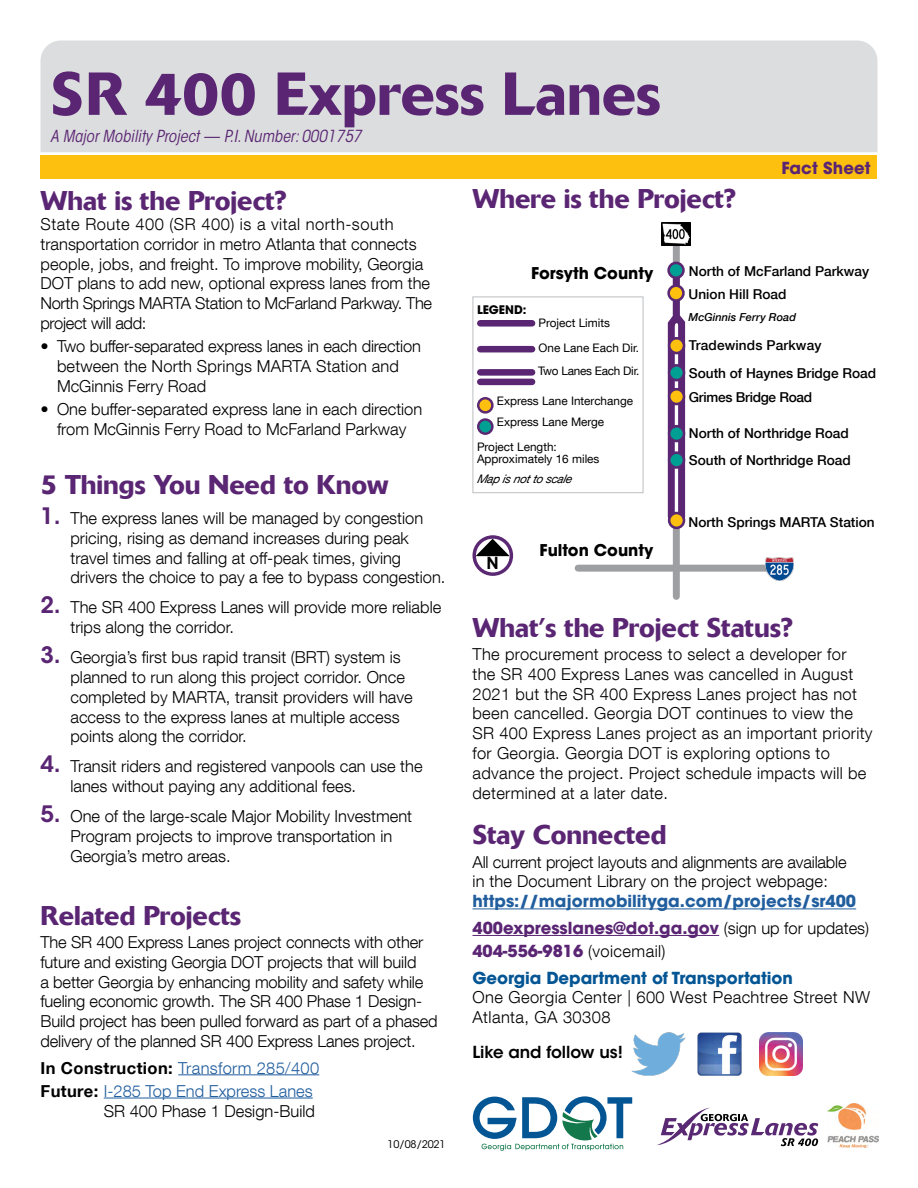
<style>
.page{position:relative;width:918px;height:1188px;background:#fff}
.page>*{position:absolute;margin:0;border:0;box-sizing:border-box;transform-origin:0 0}
.t1{font:500 60px "Delta Jaeger";color:#5a2573}
.t2{font:500 27px "Delta Jaeger";letter-spacing:-.005em;color:#5a2573}
.t3{font:700 17.25px "Interstate";color:#000}
.t4{font:300 16.5px/19.8px "Helvetica Neue LT Com";color:#000}
.t5{font:300 16.5px/19.8px "Helvetica Neue LT Com";letter-spacing:.02em;color:#000}
.t6{font:700 16.5px/26.5px "ITC Avant Garde Std";color:#215e9e}
.t7{font:300 16.5px/23.1px "Helvetica Neue LT Com";color:#215e9e}
.t8{font:700 16.5px/26.5px "ITC Avant Garde Std";letter-spacing:-.005em;color:#045594}
.t9{font:300 16.5px/19.8px "Helvetica Neue LT Com";letter-spacing:.025em;color:#000}
.t10{font:italic condensed 16.5px "ITC Avant Garde Std";color:#5a2573}
.t11{font:600 16.5px "ITC Avant Garde Std";letter-spacing:-.005em;color:#000}
.t12{font:700 16.5px "ITC Avant Garde Std";letter-spacing:.005em;color:#5a2573}
.t13{font:700 16.2px "ITC Avant Garde Std";color:#000}
.t14{font:500 13.65px/23px "Helvetica Neue LT Com";color:#000}
.t15{font:500 13.65px "Helvetica Neue LT Com";letter-spacing:-.02em;color:#000}
.t16{font:11.7px/21.3px "Helvetica Neue LT Com";color:#000}
.t17{font:11.7px/22.2px "Helvetica Neue LT Com";letter-spacing:-.02em;color:#000}
.t18{font:italic 11.7px "Helvetica Neue LT Com";color:#000}
.t19{font:700 11.7px "ITC Avant Garde Std";color:#000}
.t20{font:italic 500 10.95px "Helvetica Neue LT Com";color:#000}
.t21{font:10.5px "ITC Avant Garde Std";letter-spacing:-.02em;color:#000}
.s1{font-weight:400}
.s2{font-family:"ITC Avant Garde Std";font-weight:600;font-size:22.5px;color:#5a2573}
.s3{font-weight:700;color:#000}
.s4{color:#5a2573}
.s5{font-family:"Helvetica Neue LT Com";font-weight:300;color:#000}
</style>
<div class="page">
<div style="left:40px;top:40px;width:838px;height:112px;background:#dcddde"></div>
<hr style="left:178px;top:1074px;width:141px;height:1px;background:#215e9e">
<hr style="left:104px;top:1098px;width:209px;height:1px;background:#215e9e">
<img style="left:828px;top:1103px;width:50px;height:45px">
<svg style="left:657px;top:1108px;width:161px;height:38px"></svg>
<div style="left:40px;top:156px;width:838px;height:23px;background:#fec00f"></div>
<svg style="left:473px;top:1096px;width:159px;height:55px"></svg>
<hr style="left:472px;top:908px;width:384px;height:1px;background:#215e9e">
<hr style="left:472px;top:935px;width:247px;height:1px;background:#5a2573">
<img style="left:697px;top:1032px;width:45px;height:44px">
<img style="left:759px;top:1033px;width:43px;height:42px">
<img style="left:631px;top:1032px;width:54px;height:44px">
<div style="left:578px;top:565px;width:197px;height:7px;background:#9d9fa2"></div>
<div style="left:673px;top:245px;width:7px;height:71px;background:#9d9fa2"></div>
<div style="left:673px;top:525px;width:7px;height:71px;background:#9d9fa2"></div>
<div style="left:673px;top:271px;width:7px;height:49px;background:#5a2573"></div>
<img style="left:766px;top:558px;width:28px;height:22px">
<img style="left:662px;top:222px;width:28px;height:23px">
<div style="left:473px;top:535px;width:40px;height:41px;border:3px solid #5b2973;border-radius:50%"></div>
<svg style="left:476px;top:539px;width:34px;height:17px"></svg>
<div style="left:669px;top:286px;width:14px;height:14px;background:#fec00f;border-radius:50%"></div>
<div style="left:667px;top:284px;width:18px;height:18px;border:3px solid #5b2973;border-radius:50%"></div>
<div style="left:669px;top:263px;width:14px;height:15px;background:#009f94;border-radius:50%"></div>
<div style="left:667px;top:262px;width:18px;height:17px;border:3px solid #5b2973;border-radius:50%"></div>
<div style="left:480px;top:320px;width:52px;height:7px;background:#5a2573"></div>
<div style="left:480px;top:346px;width:52px;height:6px;background:#5a2573"></div>
<div style="left:480px;top:379px;width:52px;height:6px;background:#5a2573"></div>
<div style="left:480px;top:369px;width:52px;height:7px;background:#5a2573"></div>
<svg style="left:478px;top:398px;width:14px;height:14px"></svg>
<div style="left:477px;top:397px;width:17px;height:17px;border:2px solid #5b2973;border-radius:50%"></div>
<svg style="left:478px;top:420px;width:14px;height:14px"></svg>
<div style="left:477px;top:418px;width:17px;height:17px;border:2px solid #5b2973;border-radius:50%"></div>
<div style="left:473px;top:296px;width:170px;height:197px;border:1px solid #bcbec0"></div>
<svg style="left:667px;top:308px;width:19px;height:216px"></svg>
<div style="left:669px;top:513px;width:15px;height:15px;background:#fec00f;border-radius:50%"></div>
<div style="left:668px;top:512px;width:17px;height:17px;border:3px solid #5b2973;border-radius:50%"></div>
<div style="left:669px;top:338px;width:15px;height:15px;background:#fec00f;border-radius:50%"></div>
<div style="left:668px;top:337px;width:17px;height:17px;border:3px solid #5b2973;border-radius:50%"></div>
<div style="left:669px;top:365px;width:15px;height:15px;background:#009f94;border-radius:50%"></div>
<div style="left:668px;top:364px;width:17px;height:17px;border:3px solid #5b2973;border-radius:50%"></div>
<div style="left:669px;top:389px;width:15px;height:15px;background:#fec00f;border-radius:50%"></div>
<div style="left:668px;top:388px;width:17px;height:17px;border:3px solid #5b2973;border-radius:50%"></div>
<div style="left:669px;top:453px;width:15px;height:14px;background:#009f94;border-radius:50%"></div>
<div style="left:668px;top:451px;width:17px;height:18px;border:3px solid #5b2973;border-radius:50%"></div>
<div style="left:669px;top:426px;width:15px;height:15px;background:#009f94;border-radius:50%"></div>
<div style="left:668px;top:425px;width:17px;height:17px;border:3px solid #5b2973;border-radius:50%"></div>
<h1 class="t1" style="left:51px;top:57px;width:612px">SR 400 Express Lanes</h1>
<p class="t10" style="left:51px;top:126px;width:312px">A Major Mobility Project — P.I. Number: 0001757</p>
<p class="t12" style="left:781px;top:157px;width:91px">Fact Sheet</p>
<h2 class="t2" style="left:40px;top:184px;width:247px">What is the Project?</h2>
<p class="t4" style="left:40px;top:214px;width:393px">State Route 400 (SR 400) is a vital north-south transportation corridor in metro Atlanta that connects people, jobs, and freight. To improve mobility, Georgia DOT plans to add new, optional express lanes from the North Springs MARTA Station to McFarland Parkway. The project will add:</p>
<p class="t4" style="left:57px;top:336px;width:365px;text-indent:-16px"><span class="s1">•</span> Two buffer-separated express lanes in each direction between the North Springs MARTA Station and<br>McGinnis Ferry Road</p>
<p class="t4" style="left:40px;top:399px;width:383px;text-align:center"><span class="s1">•</span> One buffer-separated express lane in each direction from McGinnis Ferry Road to McFarland Parkway</p>
<h2 class="t2" style="left:40px;top:468px;width:349px">5 Things You Need to Know</h2>
<p class="t4" style="left:70px;top:508px;width:377px;text-indent:-30px"><span class="s2">1.</span> The express lanes will be managed by congestion pricing, rising as demand increases during peak travel times and falling at off-peak times, giving drivers the choice to pay a fee to bypass congestion.</p>
<p class="t4" style="left:70px;top:597px;width:372px;text-indent:-30px"><span class="s2">2.</span> The SR 400 Express Lanes will provide more reliable trips along the corridor.</p>
<p class="t4" style="left:70px;top:647px;width:344px;text-indent:-30px"><span class="s2">3.</span> Georgia’s first bus rapid transit (BRT) system is planned to run along this project corridor. Once completed by MARTA, transit providers will have access to the express lanes at multiple access points along the corridor.</p>
<p class="t4" style="left:70px;top:756px;width:354px;text-indent:-30px"><span class="s2">4.</span> Transit riders and registered vanpools can use the lanes without paying any additional fees.</p>
<p class="t4" style="left:70px;top:806px;width:343px;text-indent:-30px"><span class="s2">5.</span> One of the large-scale Major Mobility Investment<br>Program projects to improve transportation in<br>Georgia’s metro areas.</p>
<h2 class="t2" style="left:40px;top:899px;width:202px">Related Projects</h2>
<p class="t4" style="left:40px;top:932px;width:399px">The SR 400 Express Lanes project connects with other future and existing Georgia DOT projects that will build<br>a better Georgia by enhancing mobility and safety while fueling economic growth. The SR 400 Phase 1 Design-Build project has been pulled forward as part of a phased delivery of the planned SR 400 Express Lanes project.</p>
<p class="t7" style="left:40px;top:1056px;width:280px"><span class="s3">In Construction:</span> Transform 285/400<br><span class="s3">Future:</span> I-285 Top End Express Lanes</p>
<p class="t4" style="left:104px;top:1100px;width:213px">SR 400 Phase 1 Design-Build</p>
<p class="t21" style="left:388px;top:1137px;width:59px">10/08/2021</p>
<h2 class="t2" style="left:472px;top:182px;width:265px">Where is the Project?</h2>
<p class="t13" style="left:531px;top:262px;width:124px">Forsyth County</p>
<p class="t14" style="left:689px;top:260px;width:182px">North of McFarland Parkway<br>Union Hill Road</p>
<p class="t20" style="left:689px;top:311px;width:109px">McGinnis Ferry Road</p>
<p class="t14" style="left:689px;top:332px;width:189px;line-height:27.3px">Tradewinds Parkway<br>South of Haynes Bridge Road</p>
<p class="t15" style="left:689px;top:389px;width:125px">Grimes Bridge Road</p>
<p class="t19" style="left:477px;top:302px;width:51px">LEGEND:</p>
<p class="t16" style="left:539px;top:311px;width:73px">Project Limits</p>
<p class="t17" style="left:538px;top:337px;width:103px">One Lane Each Dir.<br>Two Lanes Each Dir.</p>
<p class="t16" style="left:497px;top:390px;width:138px">Express Lane Interchange<br>Express Lane Merge</p>
<p class="t16" style="left:477px;top:440px;width:124px;line-height:12.5px">Project Length:<br>Approximately 16 miles</p>
<p class="t18" style="left:477px;top:472px;width:99px">Map isnotto scale</p>
<p class="t14" style="left:689px;top:422px;width:161px">North of Northridge Road</p>
<p class="t14" style="left:689px;top:448px;width:163px">South of Northridge Road</p>
<p class="t3" style="left:486px;top:554px;width:14px">N</p>
<p class="t13" style="left:540px;top:540px;width:115px">Fulton County</p>
<p class="t14" style="left:689px;top:510px;width:188px">North Springs MARTA Station</p>
<h2 class="t2" style="left:472px;top:611px;width:322px">What’s the Project Status?</h2>
<p class="t5" style="left:472px;top:644px;width:402px">The procurement process to select a developer for the SR 400 Express Lanes was cancelled in August 2021 but the SR 400 Express Lanes project has not been cancelled. Georgia DOT continues to view the SR 400 Express Lanes project as an important priority for Georgia. Georgia DOT is exploring options to advance the project. Project schedule impacts will be determined at a later date.</p>
<h2 class="t2" style="left:472px;top:819px;width:196px">Stay Connected</h2>
<p class="t4" style="left:472px;top:852px;width:376px">All current project layouts and alignments are available in the Document Library on the project webpage:</p>
<p class="t6" style="left:472px;top:888px;width:398px">https://majormobilityga.com/projects/sr400<br><span class="s4">400expresslanes@dot.ga.gov</span> <span class="s5">(sign up for updates)</span></p>
<p class="t8" style="left:472px;top:938px;width:322px"><span class="s4">404-556-9816</span> <span class="s5">(voicemail)<br></span>Georgia Department of Transportation</p>
<p class="t9" style="left:472px;top:987px;width:399px">One Georgia Center | 600 West Peachtree Street NW<br>Atlanta, GA 30308</p>
<p class="t11" style="left:472px;top:1041px;width:152px">Like and follow us!</p>
</div>
